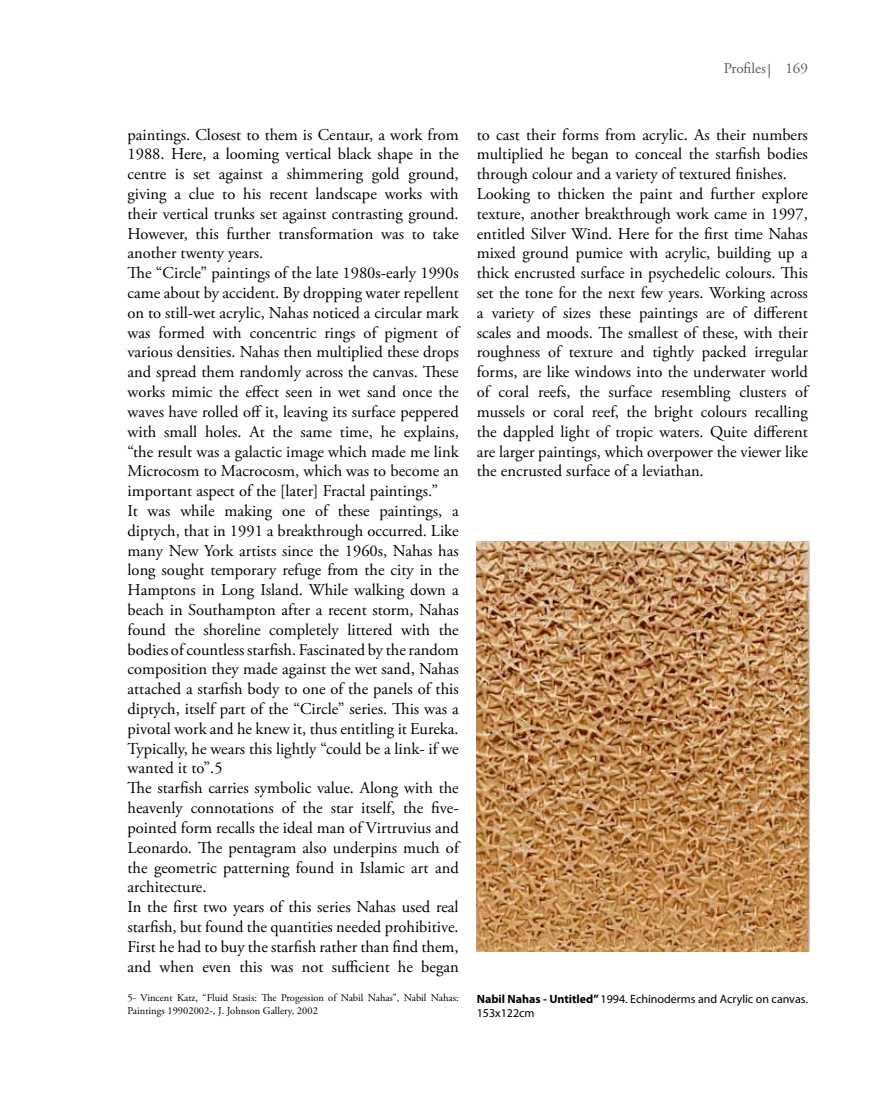
<style>
.page{position:relative;width:893px;height:1106px;background:#fff}
.page>*{position:absolute;margin:0;border:0;box-sizing:border-box;transform-origin:0 0}
.t1{font:16.5px/19.8px "Adobe Garamond Pro";color:#000}
.t2{font:15px "Adobe Garamond Pro";color:#58595b}
.t3{font:12px/14.4px "Myriad Pro";color:#000}
.t4{font:10.5px/12.6px "Adobe Garamond Pro";color:#000}
.s1{font-weight:700}
</style>
<div class="page">
<svg style="left:769px;top:64px;width:1px;height:14px"></svg>
<img style="left:477px;top:541px;width:332px;height:410px">
<p class="t2" style="left:724px;top:60px;width:44px">Profiles</p>
<p class="t2" style="left:785px;top:60px;width:24px">169</p>
<p class="t1" style="left:128px;top:125px;width:333px">paintings. Closest to them is Centaur, a work from 1988. Here, a looming vertical black shape in the centre is set against a shimmering gold ground, giving a clue to his recent landscape works with their vertical trunks set against contrasting ground.<br>However, this further transformation was to take another twenty years.<br>The “Circle” paintings of the late 1980s-early 1990s came about by accident. By dropping water repellent on to still-wet acrylic, Nahas noticed a circular mark was formed with concentric rings of pigment of various densities. Nahas then multiplied these drops and spread them randomly across the canvas. These works mimic the effect seen in wet sand once the waves have rolled off it, leaving its surface peppered with small holes. At the same time, he explains, “the result was a galactic image which made me link Microcosm to Macrocosm, which was to become an important aspect of the [later] Fractal paintings.”<br>It was while making one of these paintings, a diptych, that in 1991 a breakthrough occurred. Like many New York artists since the 1960s, Nahas has long sought temporary refuge from the city in the Hamptons in Long Island. While walking down a beach in Southampton after a recent storm, Nahas found the shoreline completely littered with the bodies of countless starfish. Fascinated by the random composition they made against the wet sand, Nahas attached a starfish body to one of the panels of this diptych, itself part of the “Circle” series. This was a pivotal work and he knew it, thus entitling it Eureka.<br>Typically, he wears this lightly “could be a link- if we wanted it to”.5<br>The starfish carries symbolic value. Along with the heavenly connotations of the star itself, the five&shy;pointed form recalls the ideal man of Virtruvius and Leonardo. The pentagram also underpins much of the geometric patterning found in Islamic art and architecture.<br>In the first two years of this series Nahas used real starfish, but found the quantities needed prohibitive.<br>First he had to buy the starfish rather than find them, and when even this was not sufficient he began</p>
<p class="t4" style="left:128px;top:992px;width:333px">5- Vincent Katz, “Fluid Stasis: The Progession of Nabil Nahas”, Nabil Nahas:<br>Paintings 19902002-, J. Johnson Gallery, 2002</p>
<p class="t1" style="left:477px;top:125px;width:333px">to cast their forms from acrylic. As their numbers multiplied he began to conceal the starfish bodies through colour and a variety of textured finishes.<br>Looking to thicken the paint and further explore texture, another breakthrough work came in 1997, entitled Silver Wind. Here for the first time Nahas mixed ground pumice with acrylic, building up a thick encrusted surface in psychedelic colours. This set the tone for the next few years. Working across a variety of sizes these paintings are of different scales and moods. The smallest of these, with their roughness of texture and tightly packed irregular forms, are like windows into the underwater world of coral reefs, the surface resembling clusters of mussels or coral reef, the bright colours recalling the dappled light of tropic waters. Quite different are larger paintings, which overpower the viewer like the encrusted surface of a leviathan.</p>
<p class="t3" style="left:477px;top:991px;width:333px"><span class="s1">Nabil Nahas - Untitled”</span> 1994. Echinoderms and Acrylic on canvas.<br>153x122cm</p>
</div>
